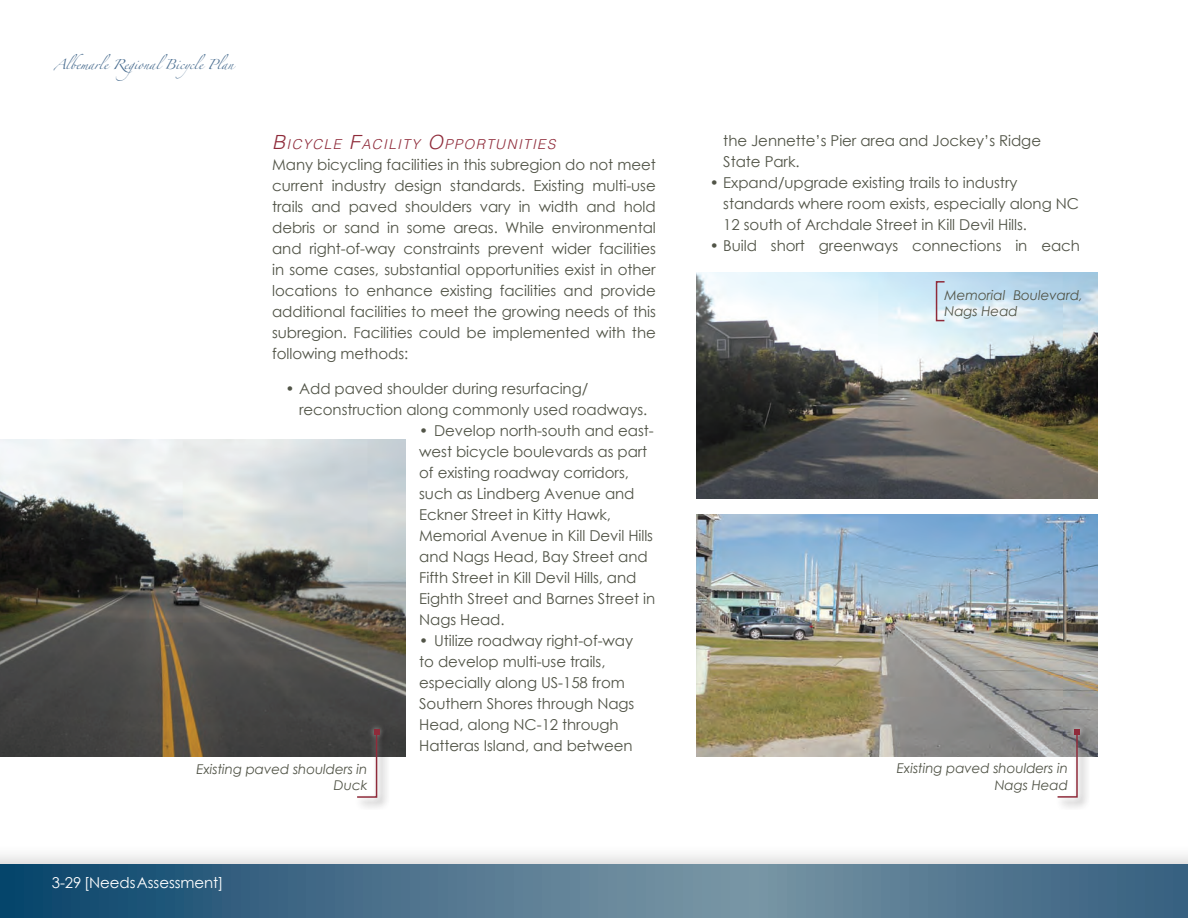
<style>
.page{position:relative;width:1188px;height:918px;background:#fff}
.page>*{position:absolute;margin:0;border:0;box-sizing:border-box;transform-origin:0 0}
.t1{font:15px/21px "Century Gothic";letter-spacing:-.005em;color:#515447}
.t2{font:15px "Century Gothic";letter-spacing:-.005em;color:#fff}
.t3{font:italic 300 13.65px "Helvetica";letter-spacing:.1em;color:#8f2b3a}
.t4{font:italic 13.5px/16.5px "Century Gothic";letter-spacing:-.005em;color:#515447;text-align:right}
.t5{font:9px "Zapfino";letter-spacing:-.005em;color:#486c8f}
.s1{font-size:19.5px}
</style>
<div class="page">
<div style="left:0;top:843px;width:1188px;height:75px;background:#231f20;opacity:.17"></div>
<svg style="left:0;top:864px;width:1188px;height:54px;background:#4a728c"></svg>
<img style="left:0;top:440px;width:406px;height:316px">
<div style="left:354px;top:726px;width:37px;height:84px;background:#231f20;opacity:.75"></div>
<div style="left:352px;top:723px;width:34px;height:81px;background:#fff;opacity:.57"></div>
<svg style="left:356px;top:729px;width:24px;height:70px"></svg>
<img style="left:696px;top:273px;width:401px;height:226px">
<img style="left:696px;top:514px;width:401px;height:242px">
<div style="left:1054px;top:725px;width:38px;height:85px;background:#231f20;opacity:.75"></div>
<div style="left:1052px;top:723px;width:34px;height:81px;background:#fff;opacity:.57"></div>
<svg style="left:1056px;top:729px;width:24px;height:69px"></svg>
<div style="left:936px;top:281px;width:9px;height:40px;border:2px solid #8f2b3a"></div>
<p class="t5" style="left:54px;top:61px;width:181px">Albemarle RegionalBicycle Plan</p>
<p class="t3" style="left:272px;top:134px;width:284px"><span class="s1">B</span>ICYCLE <span class="s1">F</span>ACILITY <span class="s1">O</span>PPORTUNITIES</p>
<p class="t1" style="left:272px;top:154px;width:385px;text-align:justify">Many bicycling facilities in this subregion do not meet current industry design standards. Existing multi-use trails and paved shoulders vary in width and hold debris or sand in some areas. While environmental and right-of-way constraints prevent wider facilities in some cases, substantial opportunities exist in other locations to enhance existing facilities and provide additional facilities to meet the growing needs of this subregion. Facilities could be implemented with the following methods:</p>
<p class="t1" style="left:299px;top:377px;width:350px;text-indent:-14px">• Add paved shoulder during resurfacing/ reconstruction along commonly used roadways.</p>
<p class="t1" style="left:419px;top:419px;width:238px">• Develop north-south and east&shy;west bicycle boulevards as part of existing roadway corridors, such as Lindberg Avenue and<br>Eckner Street in Kitty Hawk,<br>Memorial Avenue in Kill Devil Hills and Nags Head, Bay Street and<br>Fifth Street in Kill Devil Hills, and<br>Eighth Street and Barnes Street in<br>Nags Head.</p>
<p class="t1" style="left:419px;top:629px;width:217px">• Utilize roadway right-of-way to develop multi-use trails, especially along US-158 from<br>Southern Shores through Nags<br>Head, along NC-12 through<br>Hatteras Island, and between</p>
<p class="t1" style="left:723px;top:130px;width:319px">the Jennette’s Pier area and Jockey’s Ridge<br>State Park.</p>
<p class="t1" style="left:723px;top:172px;width:357px;text-indent:-13px">• Expand/upgrade existing trails to industry standards where room exists, especially along NC<br>12 south of Archdale Street in Kill Devil Hills.</p>
<p class="t1" style="left:710px;top:235px;width:372px">• Build short greenways connections in each</p>
<p class="t4" style="left:945px;top:286px;width:140px;text-align:left">Memorial Boulevard,<br>Nags Head</p>
<p class="t4" style="left:196px;top:760px;width:173px">Existing paved shoulders in<br>Duck</p>
<p class="t4" style="left:897px;top:760px;width:173px">Existing paved shoulders in<br>Nags Head</p>
<p class="t2" style="left:52px;top:872px;width:173px">3-29 [Needs Assessment]</p>
</div>
